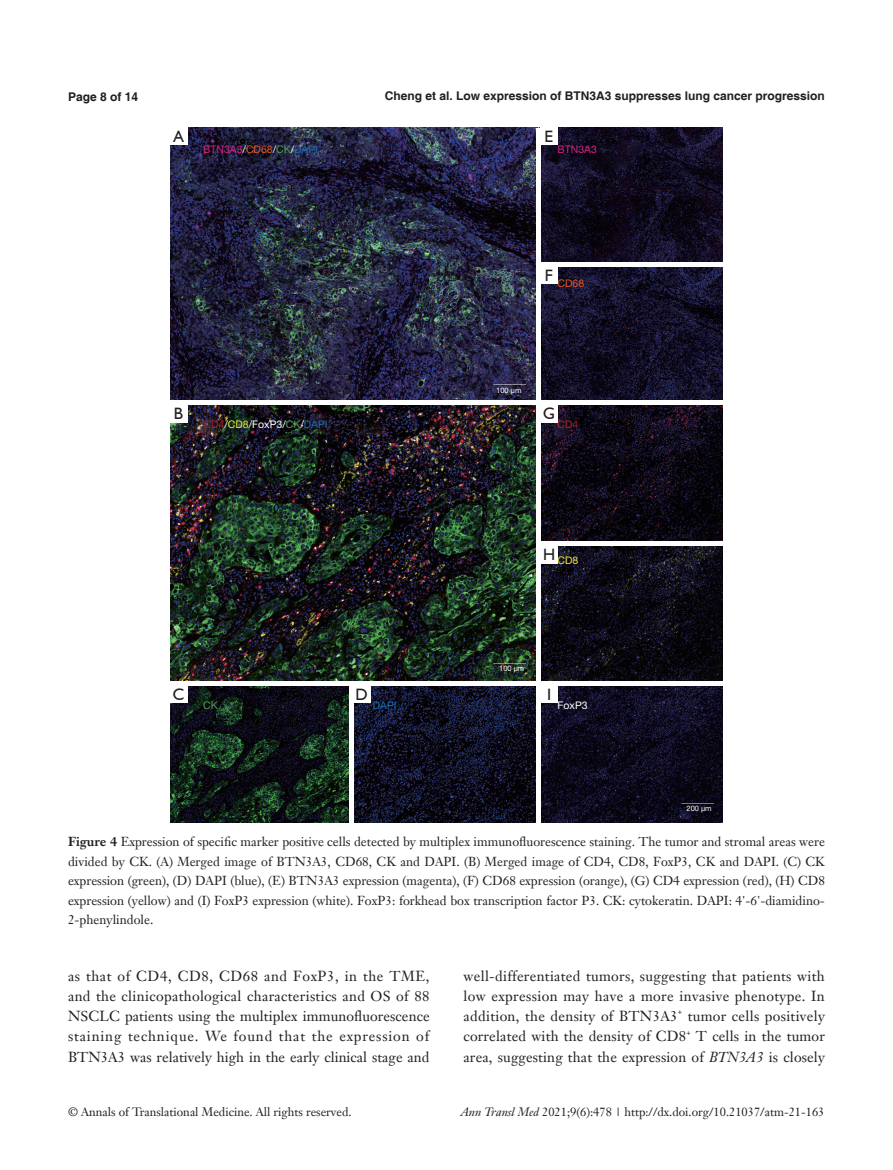
<style>
.page{position:relative;width:893px;height:1170px;background:#fff}
.page>*{position:absolute;margin:0;border:0;box-sizing:border-box;transform-origin:0 0}
.Cite{font:16.5px "Humanist 521 BT";color:#231f20}
.t1{font:14.25px/20.2px "Janson Text LT";letter-spacing:.015em;color:#231f20;text-align:justify}
.t2{font:12.75px/19.5px "Janson Text LT";color:#231f20;text-align:justify}
.t3{font:12px "Janson Text LT";color:#231f20}
.t4{font:700 12px "Helvetica";color:#231f20}
.t5{font:10.5px "Helvetica Neue LT Pro";color:#fff}
.t6{font:10.5px "Helvetica Neue LT Pro";color:#d1257e}
.t7{font:10.5px "Helvetica Neue LT Pro";color:#e0592c}
.t8{font:10.5px "Helvetica Neue LT Pro";color:#196db2}
.t9{font:10.5px "Helvetica Neue LT Pro";color:#aa2528}
.t10{font:10.5px "Helvetica Neue LT Pro";color:#f0e540}
.t11{font:10.5px "Helvetica Neue LT Pro";color:#4aa34d}
.t12{font:8.25px "Janson Text LT";color:#231f20}
.t13{font:7.5px "Helvetica Neue LT Pro";color:#fff}
.s1{color:#fff}
.s2{color:#e0592c}
.s3{color:#4aa34d}
.s4{color:#196db2}
.s5{color:#aa2528}
.s6{color:#f0e540}
.s7{font-weight:700}
.s8{font-style:italic}
</style>
<div class="page">
<img style="left:170px;top:128px;width:553px;height:694px">
<hr style="left:536px;top:128px;width:4px;height:694px;background:#fff">
<hr style="left:350px;top:683px;width:4px;height:139px;background:#fff">
<div style="left:538px;top:541px;width:185px;height:5px;background:#fff"></div>
<div style="left:538px;top:262px;width:185px;height:5px;background:#fff"></div>
<hr style="left:170px;top:401px;width:553px;height:4px;background:#fff">
<hr style="left:170px;top:681px;width:553px;height:4px;background:#fff">
<div style="left:170px;top:128px;width:17px;height:17px;background:#fff"></div>
<div style="left:170px;top:405px;width:17px;height:17px;background:#fff"></div>
<div style="left:170px;top:685px;width:17px;height:17px;background:#fff"></div>
<div style="left:353px;top:685px;width:17px;height:17px;background:#fff"></div>
<div style="left:540px;top:128px;width:17px;height:17px;background:#fff"></div>
<div style="left:541px;top:267px;width:17px;height:17px;background:#fff"></div>
<div style="left:540px;top:405px;width:17px;height:17px;background:#fff"></div>
<div style="left:541px;top:546px;width:17px;height:17px;background:#fff"></div>
<div style="left:541px;top:685px;width:17px;height:17px;background:#fff"></div>
<p class="t4" style="left:68px;top:89px;width:72px">Page 8 of 14</p>
<p class="Cite" style="left:173px;top:126px;width:12px">A</p>
<p class="t4" style="left:385px;top:88px;width:442px">Cheng et al. Low expression of BTN3A3 suppresses lung cancer progression</p>
<p class="Cite" style="left:544px;top:126px;width:10px">E</p>
<p class="t6" style="left:203px;top:142px;width:116px">BTN3A3<span class="s1">/</span><span class="s2">CD68</span><span class="s1">/</span><span class="s3">CK</span><span class="s1">/</span><span class="s4">DAPI</span></p>
<p class="t6" style="left:558px;top:142px;width:41px">BTN3A3</p>
<p class="Cite" style="left:174px;top:403px;width:11px">B</p>
<p class="t5" style="left:204px;top:418px;width:126px"><span class="s5">CD4</span>/<span class="s6">CD8</span>/FoxP3/<span class="s3">CK</span>/<span class="s4">DAPI</span></p>
<p class="Cite" style="left:545px;top:265px;width:10px">F</p>
<p class="t7" style="left:558px;top:276px;width:28px">CD68</p>
<p class="t13" style="left:496px;top:385px;width:27px">100 μm</p>
<p class="Cite" style="left:543px;top:403px;width:13px">G</p>
<p class="t9" style="left:558px;top:418px;width:22px">CD4</p>
<p class="Cite" style="left:173px;top:683px;width:13px">C</p>
<p class="Cite" style="left:356px;top:683px;width:14px">D</p>
<p class="t11" style="left:203px;top:699px;width:16px">CK</p>
<p class="t8" style="left:373px;top:699px;width:25px">DAPI</p>
<p class="Cite" style="left:543px;top:544px;width:14px">H</p>
<p class="t10" style="left:558px;top:554px;width:22px">CD8</p>
<p class="t13" style="left:499px;top:664px;width:27px">100 μm</p>
<p class="Cite" style="left:547px;top:683px;width:6px">I</p>
<p class="t5" style="left:558px;top:699px;width:32px">FoxP3</p>
<p class="t13" style="left:686px;top:804px;width:27px">200 μm</p>
<p class="t2" style="left:68px;top:831px;width:758px"><span class="s7">Figure 4</span> Expression of specific marker positive cells detected by multiplex immunofluorescence staining. The tumor and stromal areas were divided by CK. (A) Merged image of BTN3A3, CD68, CK and DAPI. (B) Merged image of CD4, CD8, FoxP3, CK and DAPI. (C) CK expression (green), (D) DAPI (blue), (E) BTN3A3 expression (magenta), (F) CD68 expression (orange), (G) CD4 expression (red), (H) CD8 expression (yellow) and (I) FoxP3 expression (white). FoxP3: forkhead box transcription factor P3. CK: cytokeratin. DAPI: 4'-6'-diamidino-2-phenylindole.</p>
<p class="t1" style="left:68px;top:965px;width:363px">as that of CD4, CD8, CD68 and FoxP3, in the TME, and the clinicopathological characteristics and OS of 88<br>NSCLC patients using the multiplex immunofluorescence staining technique. We found that the expression of BTN3A3 was relatively high in the early clinical stage and</p>
<p class="t1" style="left:463px;top:965px;width:363px">well-differentiated tumors, suggesting that patients with low expression may have a more invasive phenotype. In addition, the density of BTN3A3</p>
<p class="t12" style="left:678px;top:1006px;width:6px">+</p>
<p class="t1" style="left:688px;top:1005px;width:139px">tumor cells positively</p>
<p class="t1" style="left:463px;top:1026px;width:224px">correlated with the density of CD8</p>
<p class="t12" style="left:686px;top:1026px;width:6px">+</p>
<p class="t1" style="left:463px;top:1026px;width:363px;text-align:right">T cells in the tumor<br>area, suggesting that the expression of <span class="s8">BTN3A3</span> is closely</p>
<p class="t3" style="left:68px;top:1104px;width:285px">© Annals of Translational Medicine. All rights reserved.</p>
<p class="t3" style="left:461px;top:1104px;width:365px"><span class="s8">Ann Transl Med</span> 2021;9(6):478 | http://dx.doi.org/10.21037/atm-21-163</p>
</div>
